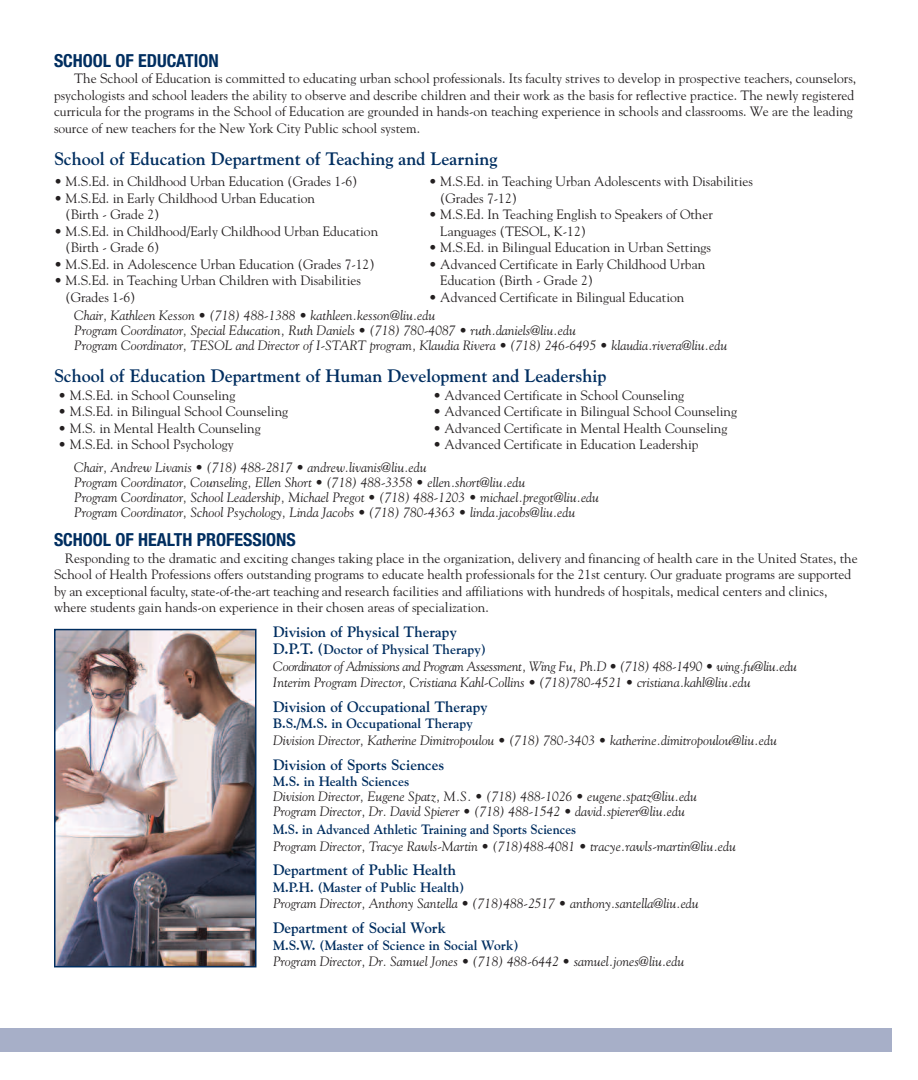
<style>
.page{position:relative;width:918px;height:1080px;background:#fff}
.page>*{position:absolute;margin:0;border:0;box-sizing:border-box;transform-origin:0 0}
.t1{font:700 18px "Goudy";color:#002e60}
.t2{font:700 condensed 18px "Helvetica Neue";color:#002e60}
.t3{font:700 15px "Goudy";color:#002e60}
.t4{font:13.5px/16.5px "Goudy";color:#231f20}
.t5{font:italic 13.5px/15px "Goudy";color:#231f20}
.t6{font:700 13.5px "Goudy";color:#002e60}
.t7{font:700 13.5px "Goudy";color:#002e60;scale:.95 1}
.s1{font-weight:700;font-style:normal;font-size:15px;color:#002e60}
.s2{font-weight:700;font-style:normal;color:#002e60}
</style>
<div class="page">
<div style="left:0;top:1029px;width:891px;height:23px;background:#a7afc8"></div>
<img style="left:57px;top:632px;width:196px;height:332px">
<div style="left:54px;top:629px;width:202px;height:338px;border:2px solid #002e60"></div>
<h1 class="t2" style="left:54px;top:54px;width:166px">SCHOOL OF EDUCATION</h1>
<p class="t4" style="left:54px;top:70px;width:804px;text-indent:20px">The School of Education is committed to educating urban school professionals. Its faculty strives to develop in prospective teachers, counselors, psychologists and school leaders the ability to observe and describe children and their work as the basis for reflective practice. The newly registered curricula for the programs in the School of Education are grounded in hands-on teaching experience in schools and classrooms. We are the leading source of new teachers for the New York City Public school system.</p>
<h1 class="t1" style="left:54px;top:148px;width:445px">School of Education Department of Teaching and Learning</h1>
<p class="t4" style="left:54px;top:173px;width:305px">• M.S.Ed. in Childhood Urban Education (Grades 1-6)</p>
<p class="t4" style="left:65px;top:190px;width:251px;text-indent:-11px">• M.S.Ed. in Early Childhood Urban Education (Birth - Grade 2)</p>
<p class="t4" style="left:65px;top:223px;width:314px;text-indent:-11px">• M.S.Ed. in Childhood/Early Childhood Urban Education (Birth - Grade 6)</p>
<p class="t4" style="left:54px;top:256px;width:322px">• M.S.Ed. in Adolescence Urban Education (Grades 7-12)</p>
<p class="t4" style="left:65px;top:272px;width:297px;text-indent:-11px">• M.S.Ed. in Teaching Urban Children with Disabilities (Grades 1-6)</p>
<p class="t4" style="left:440px;top:173px;width:314px;text-indent:-11px">• M.S.Ed. in Teaching Urban Adolescents with Disabilities (Grades 7-12)</p>
<p class="t4" style="left:440px;top:206px;width:274px;text-indent:-11px">• M.S.Ed. In Teaching English to Speakers of Other<br>Languages (TESOL, K-12)</p>
<p class="t4" style="left:429px;top:239px;width:284px">• M.S.Ed. in Bilingual Education in Urban Settings</p>
<p class="t4" style="left:440px;top:256px;width:266px;text-indent:-11px">• Advanced Certificate in Early Childhood Urban<br>Education (Birth - Grade 2)</p>
<p class="t4" style="left:429px;top:289px;width:257px">• Advanced Certificate in Bilingual Education</p>
<p class="t5" style="left:74px;top:307px;width:654px">Chair, Kathleen Kesson • (718) 488-1388 • kathleen.kesson@liu.edu<br>Program Coordinator, Special Education, Ruth Daniels • (718) 780-4087 • ruth.daniels@liu.edu<br>Program Coordinator, TESOL and Director of I-START program, Klaudia Rivera • (718) 246-6495 • klaudia.rivera@liu.edu</p>
<h1 class="t1" style="left:54px;top:365px;width:554px">School of Education Department of Human Development and Leadership</h1>
<p class="t4" style="left:58px;top:387px;width:179px">• M.S.Ed. in School Counseling</p>
<p class="t4" style="left:58px;top:404px;width:231px">• M.S.Ed. in Bilingual School Counseling</p>
<p class="t4" style="left:58px;top:420px;width:204px">• M.S. in Mental Health Counseling</p>
<p class="t4" style="left:58px;top:437px;width:177px">• M.S.Ed. in School Psychology</p>
<p class="t4" style="left:433px;top:387px;width:253px">• Advanced Certificate in School Counseling</p>
<p class="t4" style="left:433px;top:404px;width:306px">• Advanced Certificate in Bilingual School Counseling</p>
<p class="t4" style="left:433px;top:420px;width:296px">• Advanced Certificate in Mental Health Counseling</p>
<p class="t4" style="left:433px;top:437px;width:267px">• Advanced Certificate in Education Leadership</p>
<p class="t5" style="left:74px;top:460px;width:526px">Chair, Andrew Livanis • (718) 488-2817 • andrew.livanis@liu.edu<br>Program Coordinator, Counseling, Ellen Short • (718) 488-3358 • ellen.short@liu.edu<br>Program Coordinator, School Leadership, Michael Pregot • (718) 488-1203 • michael.pregot@liu.edu Program Coordinator, School Psychology, Linda Jacobs • (718) 780-4363 • linda.jacobs@liu.edu</p>
<h1 class="t2" style="left:54px;top:533px;width:243px">SCHOOL OF HEALTH PROFESSIONS</h1>
<p class="t4" style="left:54px;top:550px;width:805px;text-indent:11px">Responding to the dramatic and exciting changes taking place in the organization, delivery and financing of health care in the United States, the School of Health Professions offers outstanding programs to educate health professionals for the 21st century. Our graduate programs are supported by an exceptional faculty, state-of-the-art teaching and research facilities and affiliations with hundreds of hospitals, medical centers and clinics, where students gain hands-on experience in their chosen areas of specialization.</p>
<p class="t3" style="left:273px;top:623px;width:185px">Division of Physical Therapy</p>
<p class="t5" style="left:273px;top:641px;width:525px;line-height:16.5px"><span class="s1">D.P.T. (</span><span class="s2">Doctor of Physical Therapy)<br></span>Coordinator of Admissions and Program Assessment, Wing Fu, Ph.D • (718) 488-1490 • wing.fu@liu.edu<br>Interim Program Director, Cristiana Kahl-Collins • (718)780-4521 • cristiana.kahl@liu.edu</p>
<p class="t3" style="left:273px;top:698px;width:216px">Division of Occupational Therapy</p>
<p class="t6" style="left:273px;top:716px;width:202px">B.S./M.S. in Occupational Therapy</p>
<p class="t5" style="left:273px;top:733px;width:505px">Division Director, Katherine Dimitropoulou • (718) 780-3403 • katherine.dimitropoulou@liu.edu</p>
<p class="t3" style="left:273px;top:756px;width:173px">Division of Sports Sciences</p>
<p class="t6" style="left:273px;top:774px;width:138px">M.S. in Health Sciences</p>
<p class="t5" style="left:273px;top:789px;width:426px">Division Director, Eugene Spatz, M.S. • (718) 488-1026 • eugene.spatz@liu.edu<br>Program Director, Dr. David Spierer • (718) 488-1542 • david.spierer@liu.edu</p>
<p class="t7" style="left:273px;top:822px;width:321px">M.S. in Advanced Athletic Training and Sports Sciences</p>
<p class="t5" style="left:273px;top:838px;width:464px">Program Director, Tracye Rawls-Martin • (718)488-4081 • tracye.rawls-martin@liu.edu</p>
<p class="t3" style="left:273px;top:861px;width:185px">Department of Public Health</p>
<p class="t6" style="left:273px;top:879px;width:193px">M.P.H. (Master of Public Health)</p>
<p class="t5" style="left:273px;top:896px;width:427px">Program Director, Anthony Santella • (718)488-2517 • anthony.santella@liu.edu</p>
<p class="t3" style="left:273px;top:919px;width:175px">Department of Social Work</p>
<p class="t6" style="left:273px;top:937px;width:247px">M.S.W. (Master of Science in Social Work)</p>
<p class="t5" style="left:273px;top:954px;width:413px">Program Director, Dr. Samuel Jones • (718) 488-6442 • samuel.jones@liu.edu</p>
</div>
